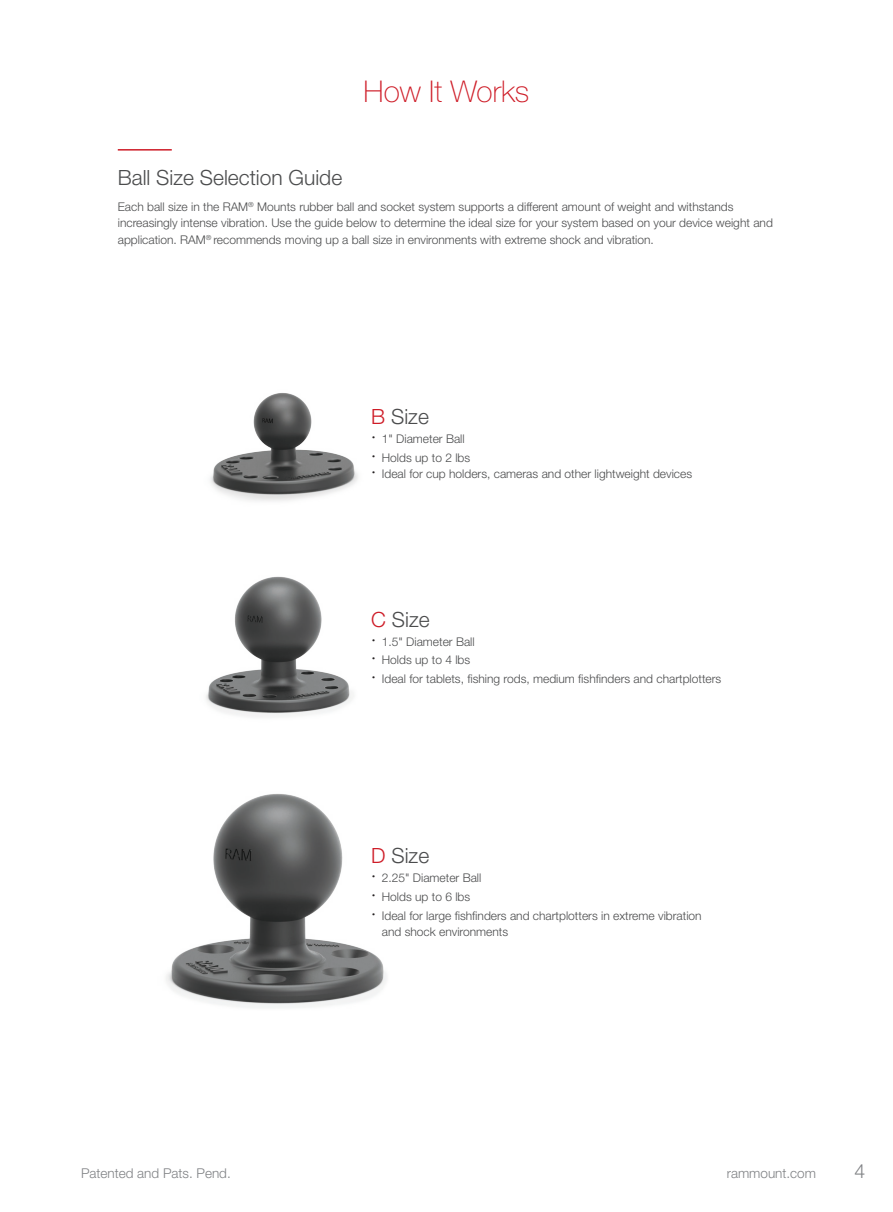
<style>
.page{position:relative;width:893px;height:1212px;background:#fff}
.page>*{position:absolute;margin:0;border:0;box-sizing:border-box;transform-origin:0 0}
.t1{font:100 30px "Helvetica Neue LT Std";color:#ce1c27}
.t2{font:300 21px "Helvetica Neue LT Std";color:#4b4c4d}
.t3{font:300 19.5px "Helvetica Neue LT Std";color:#808285}
.t4{font:300 13.5px "Helvetica Neue LT Std";color:#808285}
.t5{font:300 12px/16.5px "Helvetica Neue LT Std";color:#4b4c4d}
.s1{color:#ce1c27}
.s2{font-size:18px;color:#231f20}
</style>
<div class="page">
<img style="left:210px;top:393px;width:148px;height:108px">
<img style="left:206px;top:576px;width:147px;height:141px">
<img style="left:166px;top:794px;width:220px;height:214px">
<hr style="left:118px;top:149px;width:54px;height:2px;background:#ce1c27">
<p class="t1" style="left:364px;top:75px;width:167px">How It Works</p>
<p class="t2" style="left:118px;top:165px;width:226px">Ball Size Selection Guide</p>
<p class="t5" style="left:118px;top:198px;width:657px">Each ball size in the RAM<sup>®</sup> Mounts rubber ball and socket system supports a different amount of weight and withstands increasingly intense vibration. Use the guide below to determine the ideal size for your system based on your device weight and application. RAM<sup>®</sup> recommends moving up a ball size in environments with extreme shock and vibration.</p>
<p class="t2" style="left:371px;top:404px;width:59px"><span class="s1">B</span> Size</p>
<p class="t5" style="left:371px;top:430px;width:95px"><span class="s2">·</span> 1" Diameter Ball</p>
<p class="t5" style="left:371px;top:449px;width:100px"><span class="s2">·</span> Holds up to 2 lbs</p>
<p class="t5" style="left:371px;top:466px;width:322px"><span class="s2">·</span> Ideal for cup holders, cameras and other lightweight devices</p>
<p class="t2" style="left:371px;top:606px;width:60px"><span class="s1">C</span> Size</p>
<p class="t5" style="left:371px;top:633px;width:105px"><span class="s2">·</span> 1.5" Diameter Ball</p>
<p class="t5" style="left:371px;top:652px;width:100px"><span class="s2">·</span> Holds up to 4 lbs</p>
<p class="t5" style="left:371px;top:670px;width:352px"><span class="s2">·</span> Ideal for tablets, fishing rods, medium fishfinders and chartplotters</p>
<p class="t2" style="left:371px;top:843px;width:59px"><span class="s1">D</span> Size</p>
<p class="t5" style="left:371px;top:869px;width:112px"><span class="s2">·</span> 2.25" Diameter Ball</p>
<p class="t5" style="left:371px;top:888px;width:100px"><span class="s2">·</span> Holds up to 6 lbs</p>
<p class="t5" style="left:382px;top:907px;width:321px;text-indent:-10px"><span class="s2">·</span> Ideal for large fishfinders and chartplotters in extreme vibration and shock environments</p>
<p class="t4" style="left:81px;top:1165px;width:151px">Patented and Pats. Pend.</p>
<p class="t4" style="left:727px;top:1165px;width:91px">rammount.com</p>
<h3 class="t3" style="left:855px;top:1159px;width:12px">4</h3>
</div>
